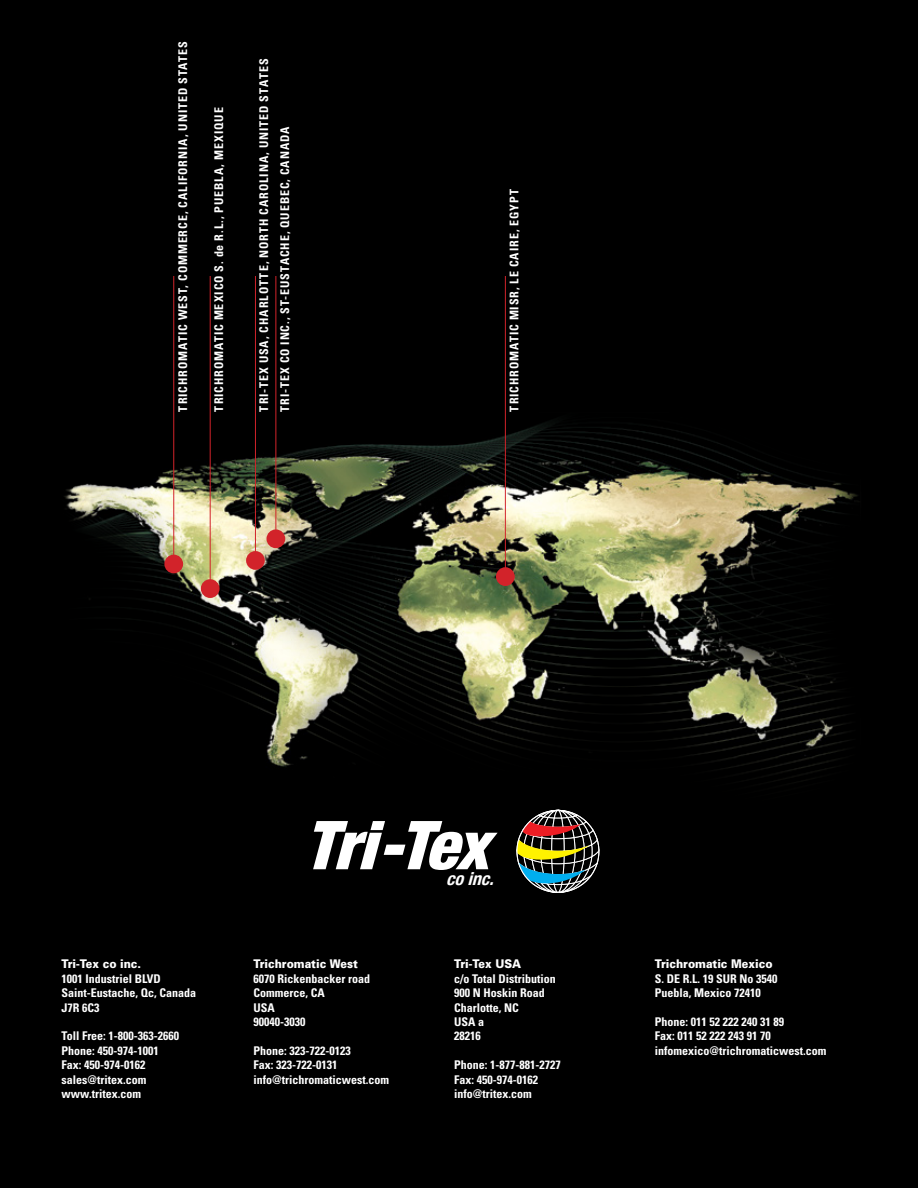
<style>
.page{position:relative;width:918px;height:1188px;background:#000}
.page>*{position:absolute;margin:0;border:0;box-sizing:border-box;transform-origin:0 0}
.t1{font:italic 900 condensed 67.5px "Helvetica Neue";color:#fff}
.t2{font:italic 700 condensed 18px "Helvetica Neue";color:#fff}
.t3{font:700 condensed 12px/14.4px "Univers";color:#fff}
.t4{font:700 condensed 12px/21px "Univers";letter-spacing:.08em;color:#fff}
.t5{font:700 condensed 12px "Univers";letter-spacing:.075em;color:#fff}
.t6{font:900 12px "Univers";color:#fff;scale:.9 1}
.t7{font:700 condensed 12px "Univers";letter-spacing:.085em;color:#fff}
</style>
<div class="page">
<img style="left:64px;top:390px;width:794px;height:389px">
<svg style="left:516px;top:809px;width:84px;height:84px"></svg>
<div style="left:517px;top:810px;width:82px;height:83px;border:1px solid #fff;border-radius:50%"></div>
<div style="left:266px;top:529px;width:19px;height:19px;background:#d2232a;border-radius:50%"></div>
<div style="left:246px;top:551px;width:19px;height:19px;background:#d2232a;border-radius:50%"></div>
<div style="left:164px;top:555px;width:19px;height:18px;background:#d2232a;border-radius:50%"></div>
<div style="left:201px;top:579px;width:19px;height:19px;background:#d2232a;border-radius:50%"></div>
<div style="left:496px;top:567px;width:19px;height:19px;background:#d2232a;border-radius:50%"></div>
<hr style="left:173px;top:276px;width:1px;height:288px;background:#d2232a">
<hr style="left:210px;top:276px;width:1px;height:313px;background:#d2232a">
<hr style="left:255px;top:276px;width:1px;height:284px;background:#d2232a">
<hr style="left:275px;top:276px;width:1px;height:263px;background:#d2232a">
<hr style="left:505px;top:276px;width:1px;height:301px;background:#d2232a">
<p class="t7" style="left:175px;top:412px;width:371px;rotate:-90deg">Trichromatic WEST, commerce, californiA, United States</p>
<p class="t5" style="left:211px;top:412px;width:305px;rotate:-90deg">Trichromatic MEXICO S. de r.l., puebla, mexique</p>
<p class="t4" style="left:253px;top:412px;width:354px;rotate:-90deg">Tri-tex USA, Charlotte, North Carolina, United States<br>Tri-Tex CO INC., st-eustache, quEbec, canada</p>
<p class="t5" style="left:507px;top:412px;width:223px;rotate:-90deg">TriCHROMATIC MISR, le caire, Egypt</p>
<p class="t6" style="left:62px;top:957px;width:90px">Tri-Tex co inc.</p>
<p class="t3" style="left:62px;top:971px;width:136px">1001 Industriel BLVD<br>Saint-Eustache, Qc, Canada<br>J7R 6C3</p>
<p class="t3" style="left:62px;top:1029px;width:119px">Toll Free: 1-800-363-2660<br>Phone: 450-974-1001<br>Fax: 450-974-0162 sales@tritex.com www.tritex.com</p>
<h1 class="t1" style="left:304px;top:790px;width:214px">Tri-Tex</h1>
<h2 class="t2" style="left:446px;top:864px;width:56px">coinc.</h2>
<p class="t6" style="left:254px;top:957px;width:117px">Trichromatic West</p>
<p class="t3" style="left:254px;top:971px;width:118px">6070 Rickenbacker road<br>Commerce, CA<br>USA<br>90040-3030</p>
<p class="t3" style="left:254px;top:1043px;width:137px">Phone: 323-722-0123<br>Fax: 323-722-0131 info@trichromaticwest.com</p>
<p class="t6" style="left:454px;top:957px;width:76px">Tri-Tex USA</p>
<p class="t3" style="left:454px;top:971px;width:103px">c/o Total Distribution<br>900 N Hoskin Road<br>Charlotte, NC<br>USA a<br>28216</p>
<p class="t3" style="left:454px;top:1058px;width:108px">Phone: 1-877-881-2727<br>Fax: 450-974-0162 info@tritex.com</p>
<p class="t6" style="left:655px;top:957px;width:132px">Trichromatic Mexico</p>
<p class="t3" style="left:655px;top:971px;width:124px">S. DE R.L. 19 SUR No 3540<br>Puebla, Mexico 72410</p>
<p class="t3" style="left:655px;top:1014px;width:173px">Phone: 011 52 222 240 31 89<br>Fax: 011 52 222 243 91 70 infomexico@trichromaticwest.com</p>
</div>
